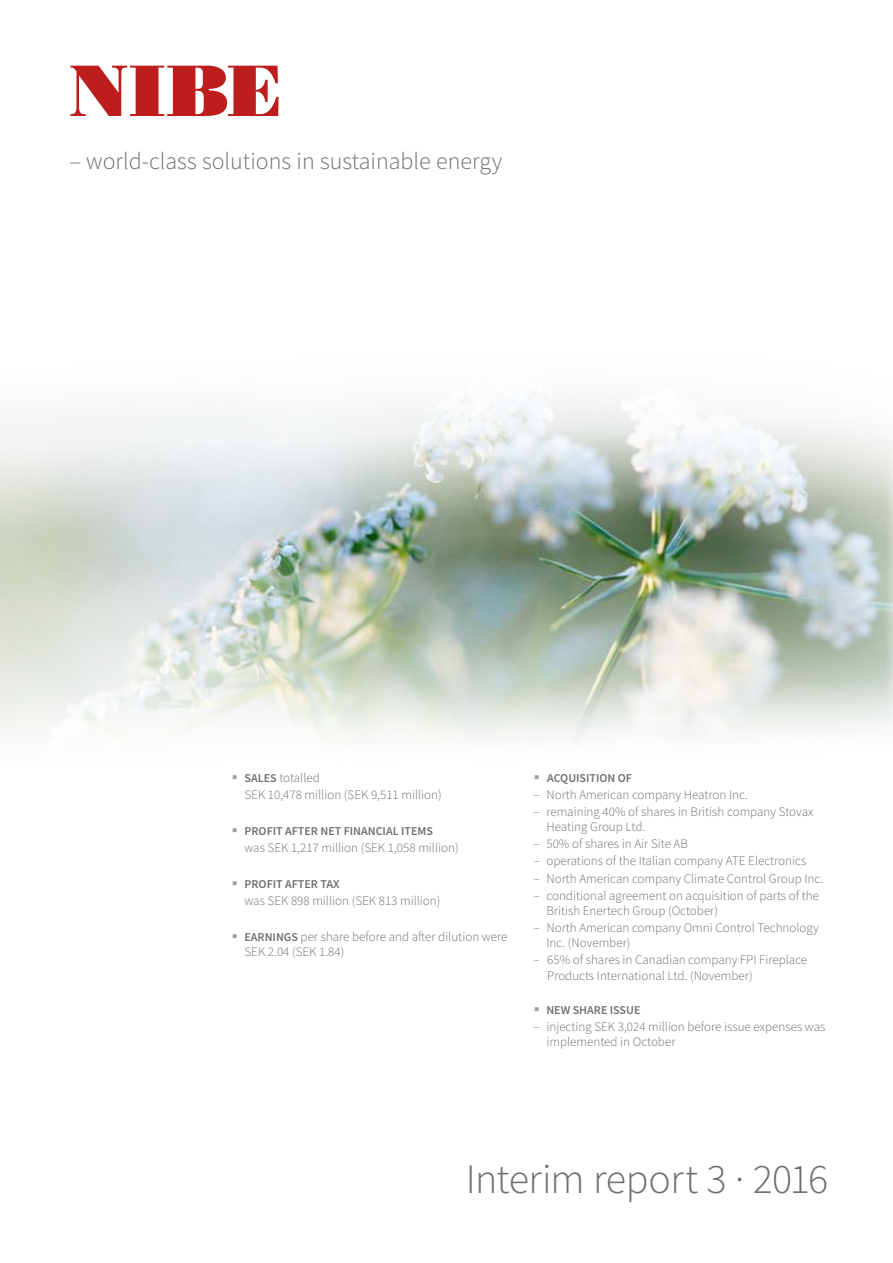
<style>
.page{position:relative;width:893px;height:1263px;background:#fff}
.page>*{position:absolute;margin:0;border:0;box-sizing:border-box;transform-origin:0 0}
.t1{font:300 42px "Source Sans Pro";letter-spacing:-.015em;color:#706f6f}
.t2{font:300 24px "Source Sans Pro";color:#706f6f}
.t3{font:300 13.05px/15px "Source Sans Pro";color:#706f6f}
.t4{font:600 12px "Source Sans Pro";color:#706f6f}
.s1{color:#9d9d9c}
.s2{font-weight:600;font-size:12px}
</style>
<div class="page">
<svg style="left:71px;top:66px;width:208px;height:50px"></svg>
<img style="left:0;top:394px;width:893px;height:346px">
<h2 class="t2" style="left:69px;top:146px;width:434px">– world-class solutions in sustainable energy</h2>
<p class="t3" style="left:244px;top:769px;width:199px;line-height:17.1px;text-indent:-13px"><span class="s1">▪</span> <span class="s2">SALES</span> totalled<br>SEK 10,478 million (SEK 9,511 million)</p>
<p class="t4" style="left:232px;top:823px;width:203px"><span class="s1">▪</span> PROFIT AFTER NET FINANCIAL ITEMS</p>
<p class="t3" style="left:244px;top:840px;width:216px">was SEK 1,217 million (SEK 1,058 million)</p>
<p class="t4" style="left:232px;top:876px;width:109px"><span class="s1">▪</span> PROFIT AFTER TAX</p>
<p class="t3" style="left:244px;top:893px;width:197px">was SEK 898 million (SEK 813 million)</p>
<p class="t3" style="left:244px;top:929px;width:264px;text-indent:-13px"><span class="s1">▪</span> <span class="s2">EARNINGS</span> per share before and after dilution were<br>SEK 2.04 (SEK 1.84)</p>
<p class="t4" style="left:534px;top:770px;width:100px"><span class="s1">▪</span> ACQUISITION OF</p>
<p class="t3" style="left:534px;top:787px;width:216px">– North American company Heatron Inc.</p>
<p class="t3" style="left:546px;top:804px;width:268px;text-indent:-13px">– remaining 40% of shares in British company Stovax<br>Heating Group Ltd.</p>
<p class="t3" style="left:534px;top:836px;width:156px">– 50% of shares in Air Site AB</p>
<p class="t3" style="left:534px;top:853px;width:274px">– operations of the Italian company ATE Electronics</p>
<p class="t3" style="left:534px;top:871px;width:291px">– North American company Climate Control Group Inc.</p>
<p class="t3" style="left:546px;top:888px;width:274px;text-indent:-13px">– conditional agreement on acquisition of parts of the<br>British Enertech Group (October)</p>
<p class="t3" style="left:546px;top:920px;width:274px;text-indent:-13px">– North American company Omni Control Technology<br>Inc. (November)</p>
<p class="t3" style="left:547px;top:951px;width:262px;line-height:16.5px;text-indent:-13px">– 65% of shares in Canadian company FPI Fireplace<br>Products International Ltd. (November)</p>
<p class="t4" style="left:534px;top:1002px;width:108px"><span class="s1">▪</span> NEW SHARE ISSUE</p>
<p class="t3" style="left:546px;top:1019px;width:280px;text-indent:-13px">– injecting SEK 3,024 million before issue expenses was implemented in October</p>
<h1 class="t1" style="left:466px;top:1153px;width:364px">Interim report 3 · 2016</h1>
</div>
